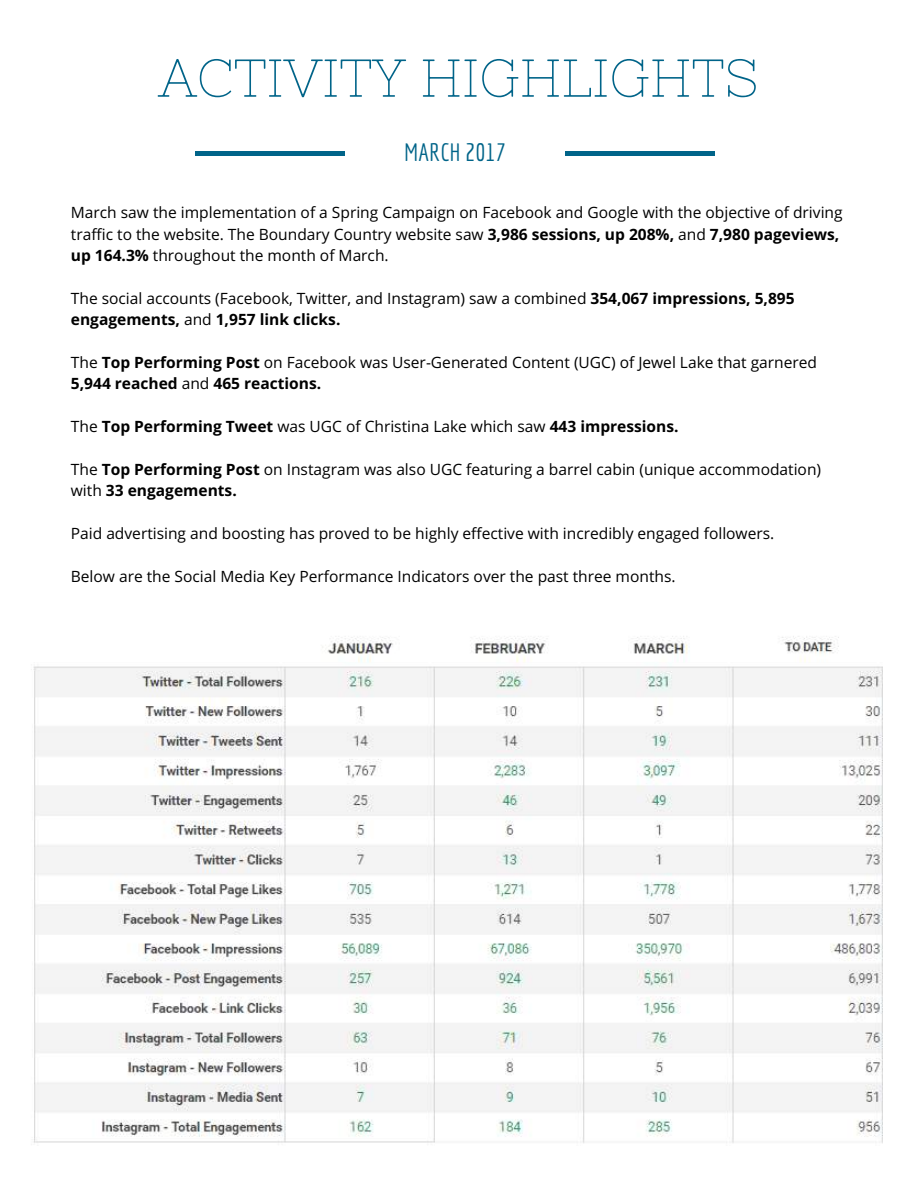
<style>
.page{position:relative;width:918px;height:1188px;background:#fff}
.page>*{position:absolute;margin:0;border:0;box-sizing:border-box;transform-origin:0 0}
.t1{font:53.25px "Nixie One";color:#006489}
.t2{font:24.6px "Economica";color:#006489}
.t3{font:15.6px/21.3px "Open Sans";color:#010101}
.t4{font:700 15.6px "Open Sans";color:#010101}
.s1{font-weight:700}
.s2{font-weight:400}
</style>
<div class="page">
<div style="left:196px;top:151px;width:149px;height:5px;background:#006489"></div>
<div style="left:565px;top:151px;width:150px;height:5px;background:#006489"></div>
<img style="left:33px;top:636px;width:850px;height:507px">
<h1 class="t1" style="left:158px;top:47px;width:602px">ACTIVITY HIGHLIGHTS</h1>
<h2 class="t2" style="left:404px;top:138px;width:103px">MARCH 2017</h2>
<p class="t3" style="left:71px;top:202px;width:773px">March saw the implementation of a Spring Campaign on Facebook and Google with the objective of driving traffic to the website. The Boundary Country website saw <span class="s1">3,986 sessions, up 208%,</span> and <span class="s1">7,980 pageviews, up 164.3%</span> throughout the month of March.</p>
<p class="t3" style="left:71px;top:287px;width:725px">The social accounts (Facebook, Twitter, and Instagram) saw a combined <span class="s1">354,067 impressions, 5,895 engagements,</span> and <span class="s1">1,957 link clicks.</span></p>
<p class="t3" style="left:71px;top:351px;width:748px">The <span class="s1">Top Performing Post</span> on Facebook was User-Generated Content (UGC) of Jewel Lake that garnered<br><span class="s1">5,944 reached</span> and <span class="s1">465 reactions.</span></p>
<p class="t4" style="left:71px;top:415px;width:609px"><span class="s2">The</span> Top Performing Tweet <span class="s2">was UGC of Christina Lake which saw</span> 443 impressions.</p>
<p class="t3" style="left:71px;top:458px;width:752px">The <span class="s1">Top Performing Post</span> on Instagram was also UGC featuring a barrel cabin (unique accommodation) with <span class="s1">33 engagements.</span></p>
<p class="t3" style="left:71px;top:522px;width:705px">Paid advertising and boosting has proved to be highly effective with incredibly engaged followers.</p>
<p class="t3" style="left:71px;top:565px;width:606px">Below are the Social Media Key Performance Indicators over the past three months.</p>
</div>
